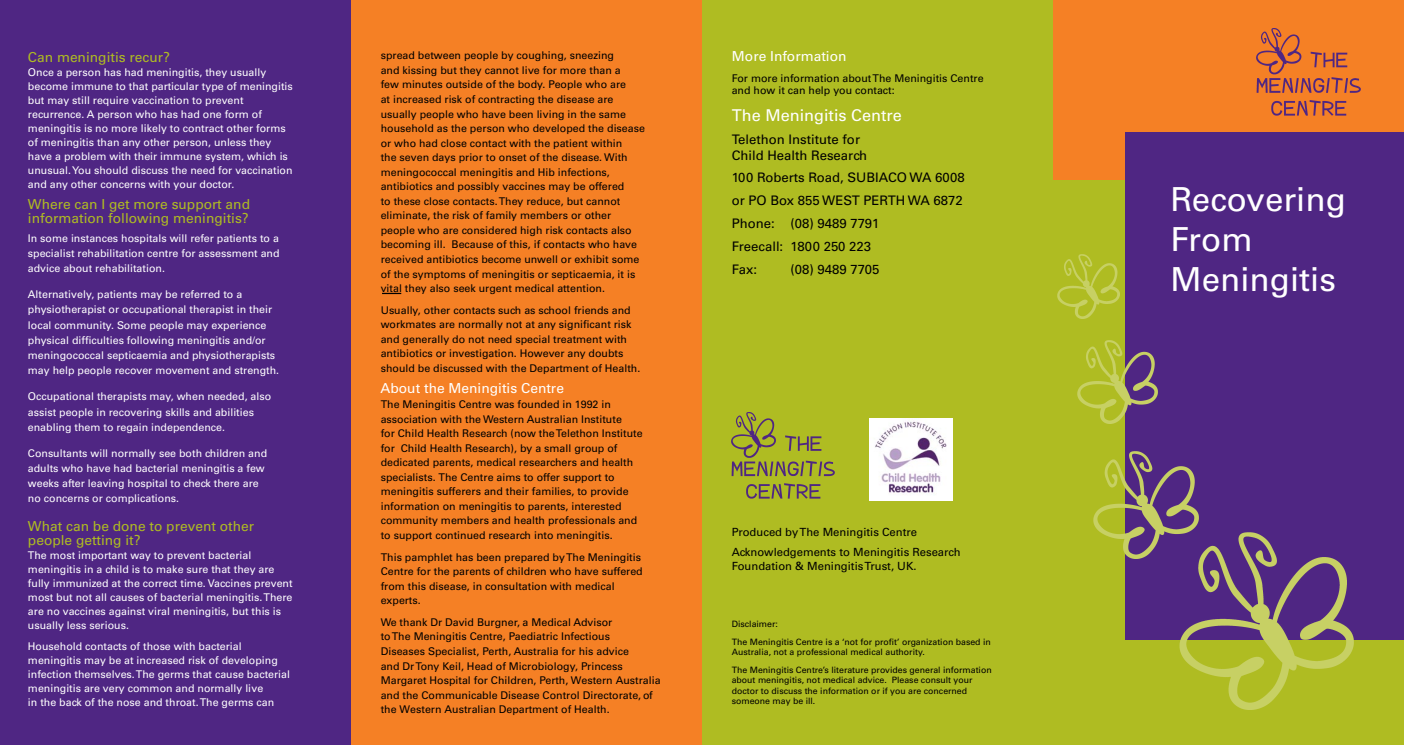
<style>
.page{position:relative;width:1404px;height:745px;background:#fff}
.page>*{position:absolute;margin:0;border:0;box-sizing:border-box;transform-origin:0 0}
.t1{font:33.12px/39.8px "Univers";color:#fff}
.t2{font:16.25px "Univers";color:#fff}
.t3{font:13.75px/14px "Univers";color:#afbc22}
.t4{font:13.75px "Univers";color:#fff}
.t5{font:13.12px/22.9px "Univers";color:#000}
.t6{font:11.25px/20.6px "Univers";color:#000}
.t7{font:10.62px/14.5px "Univers";color:#000}
.t8{font:10.62px/14px "Univers";color:#fff}
.t9{font:8.75px/17.6px "Univers";color:#000}
</style>
<div class="page">
<div style="left:702px;top:0;width:356px;height:744px;background:#afbc22"></div>
<div style="left:1052px;top:0;width:351px;height:744px;background:#afbc22"></div>
<div style="left:1052px;top:0;width:351px;height:180px;background:#f58025"></div>
<div style="left:1124px;top:132px;width:279px;height:507px;background:#4f2683"></div>
<div style="left:0;top:0;width:351px;height:744px;background:#4f2683"></div>
<div style="left:351px;top:0;width:351px;height:744px;background:#f58025"></div>
<img style="left:1256px;top:29px;width:103px;height:86px">
<img style="left:1057px;top:254px;width:62px;height:64px">
<img style="left:1077px;top:341px;width:80px;height:82px">
<img style="left:1093px;top:451px;width:105px;height:107px">
<img style="left:1179px;top:532px;width:173px;height:177px">
<img style="left:731px;top:412px;width:103px;height:86px">
<img style="left:869px;top:418px;width:83px;height:82px">
<svg style="left:382px;top:292px;width:19px;height:2px"></svg>
<p class="t3" style="left:28px;top:50px;width:144px">Can meningitis recur?</p>
<p class="t8" style="left:28px;top:65px;width:266px">Once a person has had meningitis, they usually become immune to that particular type of meningitis but may still require vaccination to prevent recurrence. A person who has had one form of meningitis is no more likely to contract other forms of meningitis than any other person, unless they have a problem with their immune system, which is unusual.You should discuss the need for vaccination and any other concerns with your doctor.</p>
<p class="t3" style="left:28px;top:197px;width:223px">Where can I get more support and information following meningitis?</p>
<p class="t8" style="left:28px;top:230px;width:253px;line-height:15.2px;text-align:justify">In some instances hospitals will refer patients to a specialist rehabilitation centre for assessment and advice about rehabilitation.</p>
<p class="t8" style="left:28px;top:286px;width:253px;line-height:15.2px">Alternatively, patients may be referred to a physiotherapist or occupational therapist in their local community. Some people may experience physical difficulties following meningitis and/or meningococcal septicaemia and physiotherapists may help people recover movement and strength.</p>
<p class="t8" style="left:28px;top:388px;width:245px;line-height:15.2px">Occupational therapists may, when needed, also assist people in recovering skills and abilities enabling them to regain independence.</p>
<p class="t8" style="left:28px;top:445px;width:241px;line-height:15.2px">Consultants will normally see both children and adults who have had bacterial meningitis a few weeks after leaving hospital to check there are no concerns or complications.</p>
<p class="t3" style="left:28px;top:519px;width:228px">What can be done to prevent other people getting it?</p>
<p class="t8" style="left:28px;top:548px;width:266px">The most important way to prevent bacterial meningitis in a child is to make sure that they are fully immunized at the correct time. Vaccines prevent most but not all causes of bacterial meningitis.There are no vaccines against viral meningitis, but this is usually less serious.</p>
<p class="t8" style="left:28px;top:639px;width:263px">Household contacts of those with bacterial meningitis may be at increased risk of developing infection themselves.The germs that cause bacterial meningitis are very common and normally live<br>in the back of the nose and throat.The germs can</p>
<p class="t7" style="left:381px;top:48px;width:266px">spread between people by coughing, sneezing<br>and kissing but they cannot live for more than a<br>few minutes outside of the body. People who are<br>at increased risk of contracting the disease are usually people who have been living in the same household as the person who developed the disease or who had close contact with the patient within<br>the seven days prior to onset of the disease. With meningococcal meningitis and Hib infections, antibiotics and possibly vaccines may be offered<br>to these close contacts.They reduce, but cannot eliminate, the risk of family members or other people who are considered high risk contacts also becoming ill. Because of this, if contacts who have received antibiotics become unwell or exhibit some of the symptoms of meningitis or septicaemia, it is vital they also seek urgent medical attention.</p>
<p class="t7" style="left:381px;top:302px;width:261px">Usually, other contacts such as school friends and workmates are normally not at any significant risk and generally do not need special treatment with antibiotics or investigation. However any doubts should be discussed with the Department of Health.</p>
<p class="t7" style="left:381px;top:397px;width:263px">The Meningitis Centre was founded in 1992 in association with the Western Australian Institute<br>for Child Health Research (now theTelethon Institute for Child Health Research), by a small group of dedicated parents, medical researchers and health specialists. The Centre aims to offer support to meningitis sufferers and their families, to provide information on meningitis to parents, interested community members and health professionals and to support continued research into meningitis.</p>
<p class="t7" style="left:381px;top:549px;width:263px">This pamphlet has been prepared byThe Meningitis Centre for the parents of children who have suffered from this disease, in consultation with medical experts.</p>
<p class="t7" style="left:381px;top:614px;width:281px">We thank Dr David Burgner, a Medical Advisor<br>toThe Meningitis Centre, Paediatric Infectious<br>Diseases Specialist, Perth, Australia for his advice<br>and DrTony Keil, Head of Microbiology, Princess Margaret Hospital for Children, Perth, Western Australia and the Communicable Disease Control Directorate, of the Western Australian Department of Health.</p>
<p class="t4" style="left:380px;top:380px;width:185px">About the Meningitis Centre</p>
<p class="t4" style="left:732px;top:48px;width:116px">More Information</p>
<p class="t7" style="left:731px;top:71px;width:253px;line-height:12.8px">For more information aboutThe Meningitis Centre and how it can help you contact:</p>
<p class="t5" style="left:731px;top:131px;width:137px;line-height:15.8px">Telethon Institute for<br>Child Health Research</p>
<p class="t5" style="left:731px;top:166px;width:235px">100 Roberts Road, SUBIACO WA 6008 or PO Box 855 WEST PERTH WA 6872<br>Phone: (08) 9489 7791<br>Freecall: 1800 250 223<br>Fax:</p>
<h2 class="t2" style="left:732px;top:105px;width:171px">The Meningitis Centre</h2>
<p class="t5" style="left:790px;top:258px;width:91px">(08) 9489 7705</p>
<p class="t6" style="left:731px;top:521px;width:230px">Produced byThe Meningitis Centre<br>Acknowledgements to Meningitis Research</p>
<p class="t6" style="left:731px;top:555px;width:186px">Foundation &amp; MeningitisTrust, UK.</p>
<p class="t9" style="left:731px;top:614px;width:260px">Disclaimer:<br>The Meningitis Centre is a ‘not for profit’ organization based in</p>
<p class="t9" style="left:731px;top:643px;width:261px">Australia, not a professional medical authority.<br>The Meningitis Centre’s literature provides general information</p>
<p class="t9" style="left:731px;top:674px;width:242px;line-height:10.5px">about meningitis, not medical advice. Please consult your doctor to discuss the information or if you are concerned someone may be ill.</p>
<h1 class="t1" style="left:1170px;top:180px;width:177px">Recovering<br>From<br>Meningitis</h1>
</div>
